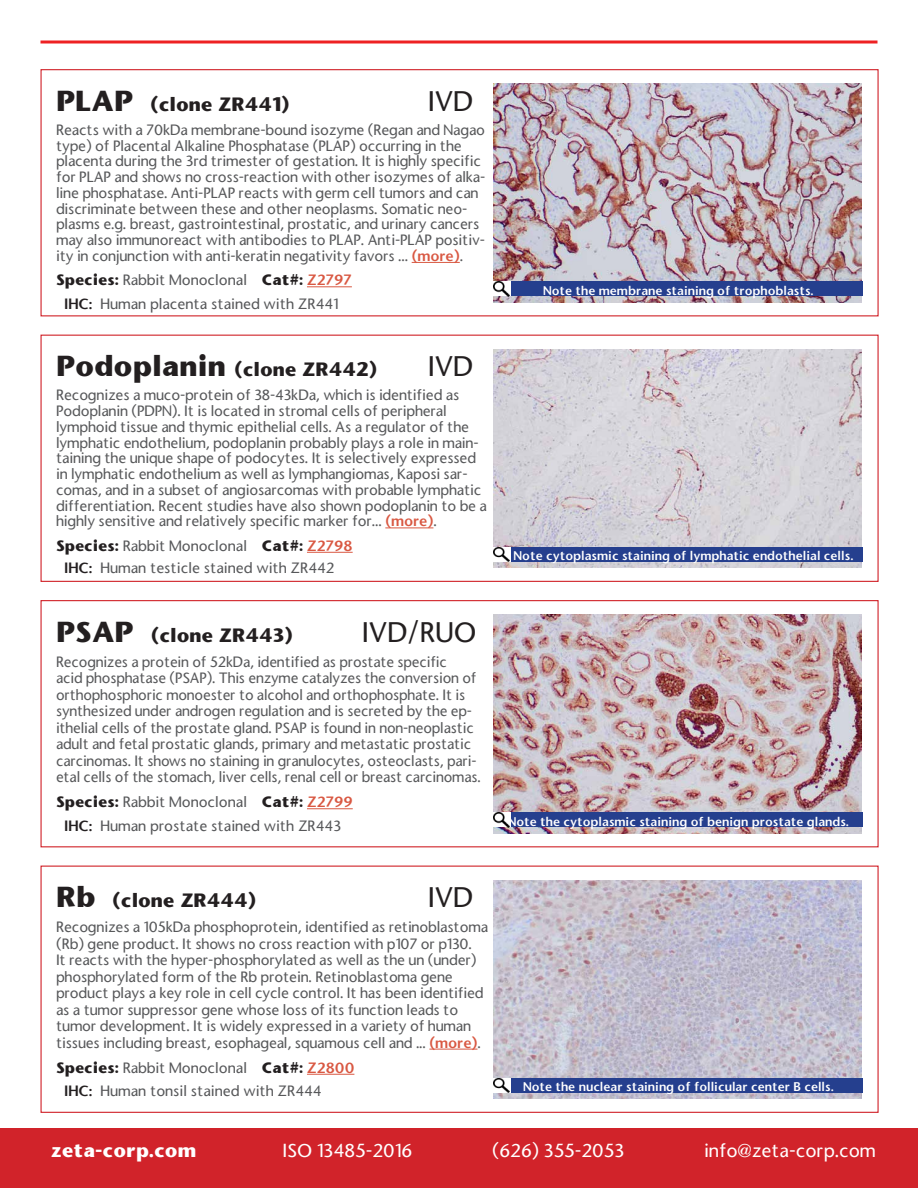
<style>
.page{position:relative;width:918px;height:1188px;background:#fff}
.page>*{position:absolute;margin:0;border:0;box-sizing:border-box;transform-origin:0 0}
.t1{font:500 27px "Stone Sans";color:#231f20}
.t2{font:700 18px "Stone Sans";color:#231f20}
.t3{font:500 18px "Stone Sans";color:#fff}
.t4{font:700 18px "Stone Sans";color:#fff}
.t5{font:500 14.25px/15.8px "Stone Sans";letter-spacing:-.01em;color:#57585a}
.t6{font:12px "Stone Sans Semi Boold";color:#fff}
.s1{font-size:27px}
.s2{font-family:"Stone Sans Semi Boold";font-weight:400;color:#d95842}
.s3{font-weight:700;color:#231f20}
.s4{font-family:"Stone Sans Semi Boold";font-weight:400;color:#231f20}
</style>
<div class="page">
<div style="left:0;top:1129px;width:918px;height:59px;background:#d1232a"></div>
<svg style="left:40px;top:40px;width:838px;height:4px;background:#f25859"></svg>
<div style="left:40px;top:69px;width:839px;height:247px;border:1px solid #d1232a"></div>
<hr style="left:412px;top:262px;width:48px;height:1px;background:#d95842">
<hr style="left:307px;top:287px;width:45px;height:1px;background:#d95842">
<img style="left:494px;top:84px;width:368px;height:218px">
<div style="left:40px;top:335px;width:839px;height:247px;border:1px solid #d1232a"></div>
<hr style="left:385px;top:528px;width:48px;height:1px;background:#d95842">
<hr style="left:307px;top:552px;width:46px;height:1px;background:#d95842">
<img style="left:494px;top:349px;width:368px;height:219px">
<div style="left:40px;top:600px;width:839px;height:247px;border:1px solid #d1232a"></div>
<hr style="left:307px;top:809px;width:46px;height:1px;background:#d95842">
<img style="left:494px;top:615px;width:368px;height:218px">
<div style="left:40px;top:866px;width:839px;height:247px;border:1px solid #d1232a"></div>
<hr style="left:429px;top:1049px;width:49px;height:1px;background:#d95842">
<hr style="left:307px;top:1074px;width:47px;height:1px;background:#d95842">
<img style="left:494px;top:880px;width:368px;height:219px">
<div style="left:494px;top:281px;width:368px;height:15px;background:#253f8e"></div>
<div style="left:494px;top:547px;width:368px;height:14px;background:#253f8e"></div>
<div style="left:494px;top:812px;width:368px;height:15px;background:#253f8e"></div>
<div style="left:494px;top:1078px;width:368px;height:14px;background:#253f8e"></div>
<svg style="left:493px;top:281px;width:17px;height:9px"></svg>
<img style="left:494px;top:282px;width:16px;height:14px">
<img style="left:494px;top:547px;width:16px;height:15px">
<svg style="left:493px;top:812px;width:17px;height:9px"></svg>
<img style="left:494px;top:813px;width:16px;height:14px">
<img style="left:494px;top:1078px;width:16px;height:15px">
<p class="t2" style="left:56px;top:92px;width:235px"><span class="s1">PLAP</span> (clone ZR441)</p>
<p class="t5" style="left:56px;top:122px;width:431px">Reacts with a 70kDa membrane-bound isozyme (Regan and Nagao type) of Placental Alkaline Phosphatase (PLAP) occurring in the placenta during the 3rd trimester of gestation. It is highly specific for PLAP and shows no cross-reaction with other isozymes of alka&shy;line phosphatase. Anti-PLAP reacts with germ cell tumors and can discriminate between these and other neoplasms. Somatic neo&shy;plasms e.g. breast, gastrointestinal, prostatic, and urinary cancers may also immunoreact with antibodies to PLAP. Anti-PLAP positiv&shy;ity in conjunction with anti-keratin negativity favors ... <span class="s2">(more)</span>.</p>
<p class="t5" style="left:56px;top:272px;width:297px"><span class="s3">Species:</span> Rabbit Monoclonal <span class="s3">Cat#:</span> <span class="s2">Z2797</span></p>
<p class="t5" style="left:64px;top:296px;width:276px"><span class="s4">IHC:</span> Human placenta stained with ZR441</p>
<p class="t1" style="left:428px;top:84px;width:47px">IVD</p>
<p class="t2" style="left:56px;top:357px;width:323px"><span class="s1">Podoplanin</span> (clone ZR442)</p>
<p class="t5" style="left:56px;top:387px;width:432px">Recognizes a muco-protein of 38-43kDa, which is identified as Podoplanin (PDPN). It is located in stromal cells of peripheral lymphoid tissue and thymic epithelial cells. As a regulator of the lymphatic endothelium, podoplanin probably plays a role in main&shy;taining the unique shape of podocytes. It is selectively expressed in lymphatic endothelium as well as lymphangiomas, Kaposi sar&shy;comas, and in a subset of angiosarcomas with probable lymphatic differentiation. Recent studies have also shown podoplanin to be a highly sensitive and relatively specific marker for... <span class="s2">(more)</span>.</p>
<p class="t5" style="left:56px;top:538px;width:298px"><span class="s3">Species:</span> Rabbit Monoclonal <span class="s3">Cat#:</span> <span class="s2">Z2798</span></p>
<p class="t5" style="left:64px;top:560px;width:272px"><span class="s4">IHC:</span> Human testicle stained with ZR442</p>
<p class="t1" style="left:428px;top:349px;width:47px">IVD</p>
<p class="t1" style="left:362px;top:615px;width:116px">IVD/RUO</p>
<p class="t2" style="left:56px;top:623px;width:238px"><span class="s1">PSAP</span> (clone ZR443)</p>
<p class="t5" style="left:56px;top:653px;width:426px;line-height:16.5px">Recognizes a protein of 52kDa, identified as prostate specific<br>acid phosphatase (PSAP). This enzyme catalyzes the conversion of orthophosphoric monoester to alcohol and orthophosphate. It is synthesized under androgen regulation and is secreted by the ep&shy;ithelial cells of the prostate gland. PSAP is found in non-neoplastic adult and fetal prostatic glands, primary and metastatic prostatic carcinomas. It shows no staining in granulocytes, osteoclasts, pari&shy;etal cells of the stomach, liver cells, renal cell or breast carcinomas.</p>
<p class="t5" style="left:56px;top:794px;width:298px"><span class="s3">Species:</span> Rabbit Monoclonal <span class="s3">Cat#:</span> <span class="s2">Z2799</span></p>
<p class="t5" style="left:64px;top:818px;width:279px"><span class="s4">IHC:</span> Human prostate stained with ZR443</p>
<p class="t2" style="left:56px;top:888px;width:202px"><span class="s1">Rb</span> (clone ZR444)</p>
<p class="t5" style="left:56px;top:919px;width:433px;line-height:16.5px">Recognizes a 105kDa phosphoprotein, identified as retinoblastoma (Rb) gene product. It shows no cross reaction with p107 or p130.<br>It reacts with the hyper-phosphorylated as well as the un (under) phosphorylated form of the Rb protein. Retinoblastoma gene product plays a key role in cell cycle control. It has been identified as a tumor suppressor gene whose loss of its function leads to tumor development. It is widely expressed in a variety of human tissues including breast, esophageal, squamous cell and ... <span class="s2">(more)</span>.</p>
<p class="t5" style="left:56px;top:1060px;width:300px"><span class="s3">Species:</span> Rabbit Monoclonal <span class="s3">Cat#:</span> <span class="s2">Z2800</span></p>
<p class="t5" style="left:64px;top:1083px;width:259px"><span class="s4">IHC:</span> Human tonsil stained with ZR444</p>
<p class="t1" style="left:428px;top:880px;width:47px">IVD</p>
<p class="t6" style="left:543px;top:283px;width:272px">Note the membrane staining of trophoblasts.</p>
<p class="t6" style="left:514px;top:548px;width:341px">Note cytoplasmic staining of lymphatic endothelial cells.</p>
<p class="t6" style="left:508px;top:814px;width:343px">Note the cytoplasmic staining of benign prostate glands.</p>
<p class="t6" style="left:523px;top:1079px;width:312px">Note the nuclear staining of follicular center B cells.</p>
<p class="t4" style="left:51px;top:1138px;width:147px">zeta-corp.com</p>
<p class="t3" style="left:282px;top:1139px;width:131px">ISO 13485-2016</p>
<p class="t3" style="left:492px;top:1139px;width:134px">(626) 355-2053</p>
<p class="t3" style="left:704px;top:1139px;width:173px">info@zeta-corp.com</p>
</div>
